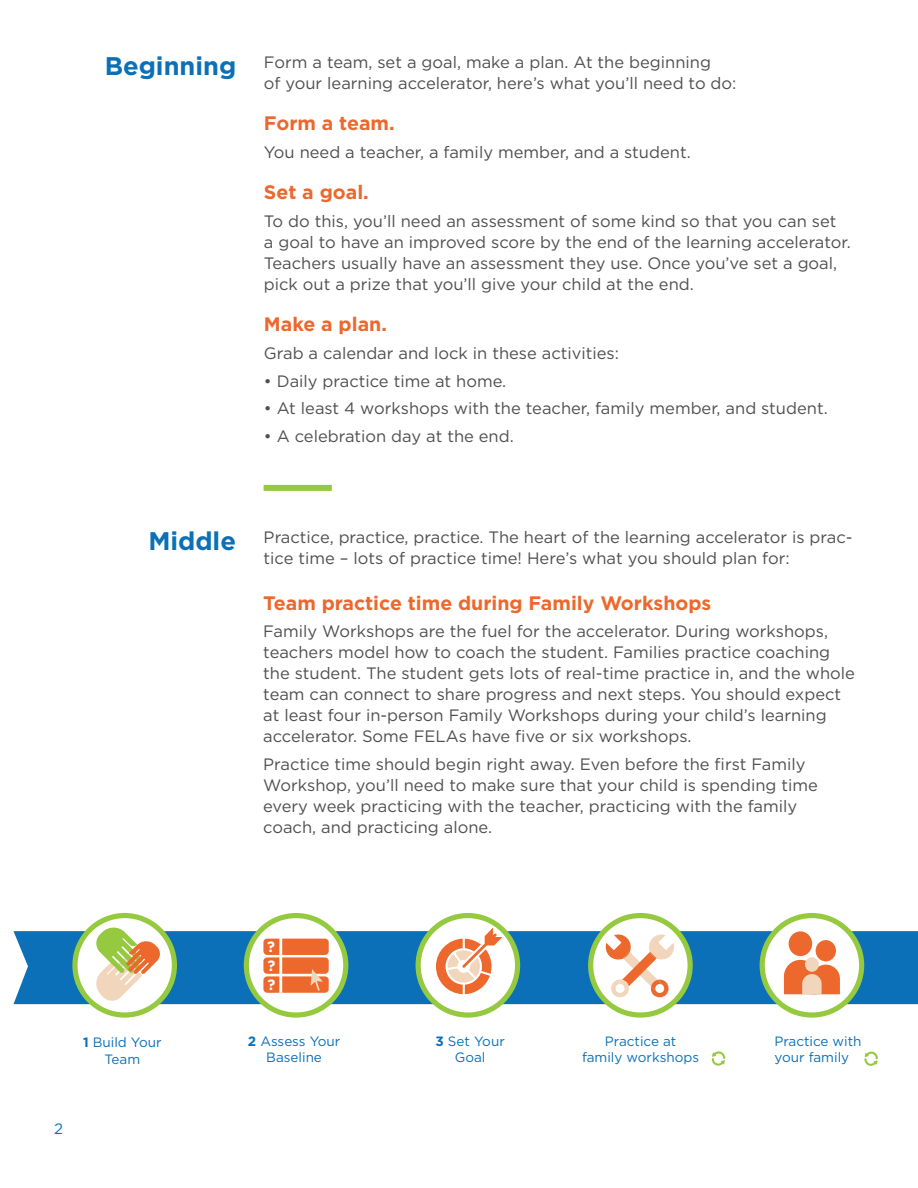
<style>
.page{position:relative;width:918px;height:1188px;background:#fff}
.page>*{position:absolute;margin:0;border:0;box-sizing:border-box;transform-origin:0 0}
.t1{font:700 25.5px "Gotham";color:#0b70b7}
.t2{font:700 19.5px "Gotham";color:#ec682d}
.t3{font:16.5px/21px "Gotham";color:#504f4f}
.t4{font:700 15px/19px "Gotham";color:#fff;text-align:justify}
.t5{font:15px "Gotham";color:#0b70b7}
.t6{font:13.5px/16.5px "Gotham";color:#0b70b7;text-align:center}
.s1{font-weight:700}
</style>
<div class="page">
<svg style="left:14px;top:931px;width:904px;height:73px;background:#1375b4"></svg>
<svg style="left:75px;top:916px;width:99px;height:99px"></svg>
<div style="left:72px;top:913px;width:105px;height:105px;border:5px solid #95c93f;border-radius:50%"></div>
<svg style="left:95px;top:926px;width:66px;height:76px"></svg>
<svg style="left:246px;top:916px;width:100px;height:99px"></svg>
<div style="left:244px;top:913px;width:104px;height:105px;border:5px solid #95c93f;border-radius:50%"></div>
<svg style="left:263px;top:939px;width:66px;height:54px;background:#ee8251"></svg>
<svg style="left:418px;top:916px;width:100px;height:99px"></svg>
<div style="left:416px;top:913px;width:104px;height:105px;border:5px solid #95c93f;border-radius:50%"></div>
<svg style="left:436px;top:928px;width:67px;height:66px"></svg>
<svg style="left:591px;top:916px;width:99px;height:99px"></svg>
<div style="left:588px;top:913px;width:105px;height:105px;border:5px solid #95c93f;border-radius:50%"></div>
<svg style="left:605px;top:934px;width:70px;height:64px"></svg>
<svg style="left:762px;top:916px;width:100px;height:99px"></svg>
<div style="left:760px;top:913px;width:104px;height:105px;border:5px solid #95c93f;border-radius:50%"></div>
<div style="left:816px;top:940px;width:20px;height:21px;background:#ec682d;border-radius:50%"></div>
<div style="left:789px;top:931px;width:23px;height:25px;background:#ec682d;border-radius:50%"></div>
<svg style="left:784px;top:960px;width:56px;height:34px;background:#ef8e60"></svg>
<div style="left:805px;top:957px;width:14px;height:15px;background:#f1d6bc;border-radius:50%"></div>
<svg style="left:711px;top:1051px;width:15px;height:15px"></svg>
<svg style="left:864px;top:1051px;width:14px;height:15px"></svg>
<div style="left:264px;top:485px;width:68px;height:6px;background:#95c93f"></div>
<h1 class="t1" style="left:105px;top:57px;width:133px">Beginning</h1>
<p class="t3" style="left:264px;top:53px;width:474px">Form a team, set a goal, make a plan. At the beginning<br>of your learning accelerator, here’s what you’ll need to do:</p>
<p class="t2" style="left:264px;top:116px;width:132px">Form a team.</p>
<p class="t3" style="left:264px;top:143px;width:428px">You need a teacher, a family member, and a student.</p>
<p class="t2" style="left:264px;top:185px;width:106px">Set a goal.</p>
<p class="t3" style="left:264px;top:212px;width:588px">To do this, you’ll need an assessment of some kind so that you can set<br>a goal to have an improved score by the end of the learning accelerator.<br>Teachers usually have an assessment they use. Once you’ve set a goal, pick out a prize that you’ll give your child at the end.</p>
<p class="t2" style="left:264px;top:317px;width:125px">Make a plan.</p>
<p class="t3" style="left:264px;top:344px;width:357px">Grab a calendar and lock in these activities:</p>
<p class="t3" style="left:264px;top:372px;width:244px">• Daily practice time at home.</p>
<p class="t3" style="left:264px;top:399px;width:565px">• At least 4 workshops with the teacher, family member, and student.</p>
<p class="t3" style="left:264px;top:427px;width:251px">• A celebration day at the end.</p>
<h1 class="t1" style="left:148px;top:532px;width:89px">Middle</h1>
<p class="t3" style="left:264px;top:528px;width:590px">Practice, practice, practice. The heart of the learning accelerator is prac&shy;tice time – lots of practice time! Here’s what you should plan for:</p>
<p class="t2" style="left:263px;top:596px;width:450px">Team practice time during Family Workshops</p>
<p class="t3" style="left:263px;top:622px;width:593px">Family Workshops are the fuel for the accelerator. During workshops, teachers model how to coach the student. Families practice coaching the student. The student gets lots of real-time practice in, and the whole team can connect to share progress and next steps. You should expect at least four in-person Family Workshops during your child’s learning accelerator. Some FELAs have five or six workshops.</p>
<p class="t3" style="left:263px;top:755px;width:556px">Practice time should begin right away. Even before the first Family Workshop, you’ll need to make sure that your child is spending time every week practicing with the teacher, practicing with the family coach, and practicing alone.</p>
<p class="t4" style="left:267px;top:938px;width:10px">? ? ?</p>
<p class="t6" style="left:83px;top:1035px;width:80px"><span class="s1">1</span> Build Your<br>Team</p>
<p class="t6" style="left:248px;top:1034px;width:94px"><span class="s1">2</span> Assess Your<br>Baseline</p>
<p class="t6" style="left:436px;top:1034px;width:71px"><span class="s1">3</span> Set Your<br>Goal</p>
<p class="t6" style="left:582px;top:1034px;width:119px">Practice at<br>family workshops</p>
<p class="t6" style="left:774px;top:1034px;width:89px;text-align:left">Practice with your family</p>
<p class="t5" style="left:54px;top:1123px;width:10px">2</p>
</div>
